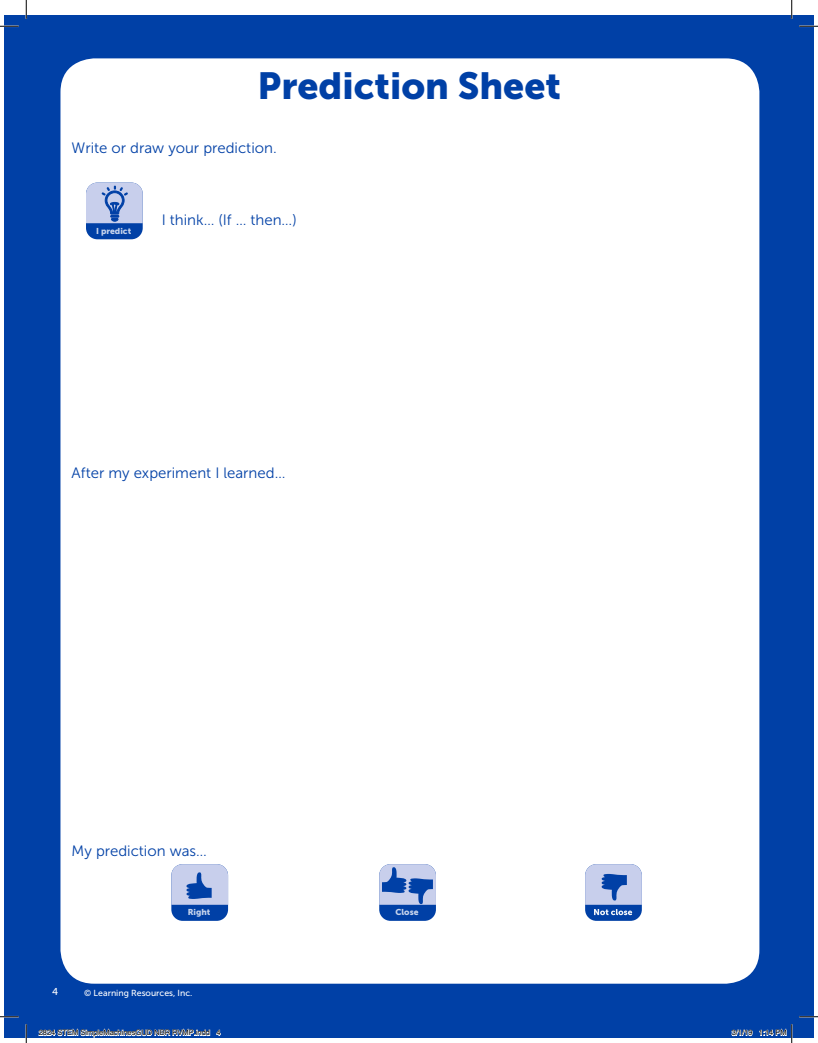
<style>
.page{position:relative;width:818px;height:1043px;background:#fff}
.page>*{position:absolute;margin:0;border:0;box-sizing:border-box;transform-origin:0 0}
.t1{font:37.5px "Museo Sans 900";color:#0040a6}
.t2{font:15px "Museo Sans 300";color:#0040a6}
.t3{font:10px "Museo Sans 500";color:#fff}
.t4{font:8.75px "Museo Sans 500";color:#fff}
.t5{font:8.5px "Museo Sans 900";color:#c6d4ec}
.t6{font:7.5px "Helvetica";color:#000}
</style>
<div class="page">
<div style="left:791px;top:15px;width:23px;height:1022px;background:#0040a6"></div>
<div style="left:4px;top:15px;width:787px;height:1022px;background:#0040a6"></div>
<div style="left:60px;top:58px;width:699px;height:925px;background:#fff;border-radius:34px"></div>
<div style="left:86px;top:182px;width:57px;height:57px;background:#0040a6;border-radius:11px"></div>
<svg style="left:86px;top:182px;width:57px;height:41px;background:#adbce2"></svg>
<div style="left:171px;top:864px;width:57px;height:56px;background:#0040a6;border-radius:11px"></div>
<svg style="left:171px;top:864px;width:57px;height:40px"></svg>
<div style="left:379px;top:864px;width:57px;height:56px;background:#0040a6;border-radius:11px"></div>
<svg style="left:379px;top:864px;width:57px;height:40px"></svg>
<div style="left:585px;top:864px;width:56px;height:56px;background:#0040a6;border-radius:11px"></div>
<svg style="left:585px;top:864px;width:56px;height:51px"></svg>
<svg style="left:0;top:25px;width:19px;height:2px"></svg>
<svg style="left:799px;top:25px;width:19px;height:2px"></svg>
<svg style="left:0;top:1015px;width:19px;height:2px"></svg>
<svg style="left:799px;top:1015px;width:19px;height:2px"></svg>
<svg style="left:25px;top:0;width:2px;height:19px"></svg>
<svg style="left:25px;top:1024px;width:2px;height:18px"></svg>
<svg style="left:790px;top:0;width:2px;height:19px"></svg>
<svg style="left:38px;top:1028px;width:172px;height:9px"></svg>
<svg style="left:216px;top:1029px;width:5px;height:6px"></svg>
<svg style="left:731px;top:1029px;width:21px;height:7px"></svg>
<svg style="left:759px;top:1024px;width:33px;height:18px"></svg>
<h1 class="t1" style="left:257px;top:65px;width:305px">Prediction Sheet</h1>
<p class="t2" style="left:72px;top:140px;width:206px">Write or draw your prediction.</p>
<p class="t5" style="left:96px;top:226px;width:36px">I predict</p>
<p class="t2" style="left:162px;top:212px;width:136px">I think… (If … then…)</p>
<p class="t2" style="left:72px;top:464px;width:215px">After my experiment I learned…</p>
<p class="t2" style="left:72px;top:842px;width:137px">My prediction was…</p>
<p class="t5" style="left:188px;top:907px;width:24px">Right</p>
<p class="t5" style="left:395px;top:907px;width:25px">Close</p>
<p class="t3" style="left:52px;top:986px;width:8px">4</p>
<p class="t4" style="left:84px;top:987px;width:110px">© Learning Resources, Inc.</p>
<p class="t6" style="left:39px;top:1027px;width:183px">2824 STEM SimpleMachinesGUD NBR RVMP.indd 4</p>
<p class="t6" style="left:731px;top:1027px;width:57px">3/1/19 1:14 PM</p>
</div>
